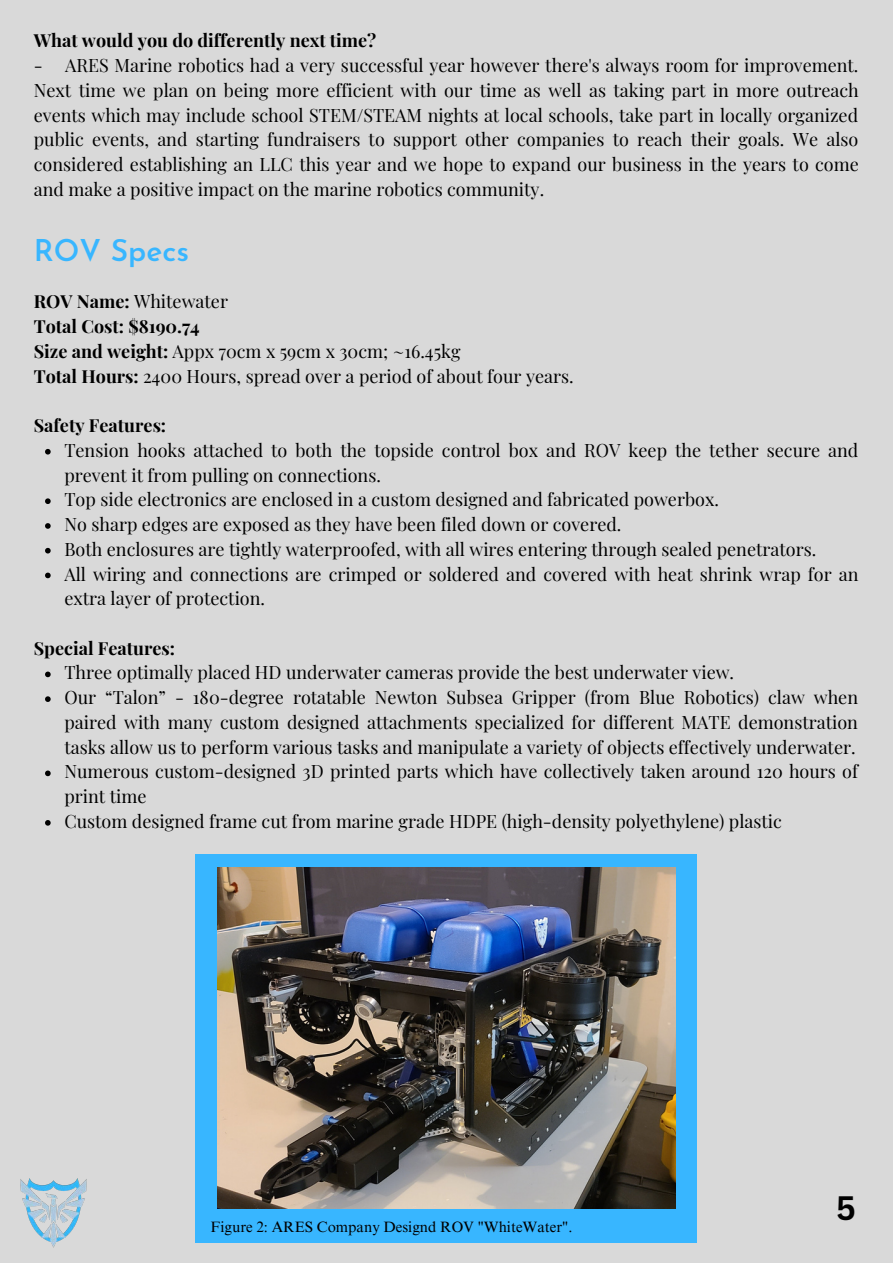
<style>
.page{position:relative;width:893px;height:1264px;background:#fff}
.page>*{position:absolute;margin:0;border:0;box-sizing:border-box;transform-origin:0 0}
.t1{font:700 33px "Canva Sans";color:#000}
.t2{font:600 30px "Josefin Sans";color:#38b6ff}
.t3{font:18px/24.8px "Playfair Display";color:#000}
.t4{font:700 18px "Playfair Display";color:#000}
.t5{font:15px "Times NRMT Pro";color:#000}
.s1{font-weight:700}
</style>
<div class="page">
<div style="left:0;top:0;width:892px;height:1262px;background:#d9d9d9"></div>
<img style="left:20px;top:1178px;width:67px;height:70px">
<svg style="left:45px;top:449px;width:6px;height:5px"></svg>
<svg style="left:45px;top:498px;width:6px;height:6px"></svg>
<svg style="left:45px;top:523px;width:6px;height:6px"></svg>
<svg style="left:45px;top:548px;width:6px;height:5px"></svg>
<svg style="left:45px;top:572px;width:6px;height:6px"></svg>
<svg style="left:45px;top:671px;width:6px;height:6px"></svg>
<svg style="left:45px;top:696px;width:6px;height:6px"></svg>
<svg style="left:45px;top:770px;width:6px;height:6px"></svg>
<svg style="left:45px;top:820px;width:6px;height:5px"></svg>
<div style="left:196px;top:854px;width:500px;height:388px;background:#38b6ff"></div>
<img style="left:217px;top:867px;width:458px;height:341px">
<p class="t4" style="left:34px;top:28px;width:344px">What would you do differently next time?</p>
<p class="t3" style="left:34px;top:52px;width:826px;text-align:justify">- ARES Marine robotics had a very successful year however there's always room for improvement.<br>Next time we plan on being more efficient with our time as well as taking part in more outreach events which may include school STEM/STEAM nights at local schools, take part in locally organized public events, and starting fundraisers to support other companies to reach their goals. We also considered establishing an LLC this year and we hope to expand our business in the years to come and make a positive impact on the marine robotics community.</p>
<p class="t2" style="left:34px;top:238px;width:157px">ROV Specs</p>
<p class="t3" style="left:34px;top:288px;width:196px"><span class="s1">ROV Name:</span> Whitewater</p>
<p class="t4" style="left:34px;top:313px;width:167px">Total Cost: $8190.74</p>
<p class="t3" style="left:34px;top:338px;width:428px"><span class="s1">Size and weight:</span> Appx 70cm x 59cm x 30cm; ~16.45kg</p>
<p class="t3" style="left:34px;top:363px;width:541px"><span class="s1">Total Hours:</span> 2400 Hours, spread over a period of about four years.</p>
<p class="t4" style="left:34px;top:412px;width:134px">Safety Features:</p>
<p class="t3" style="left:64px;top:437px;width:795px">Tension hooks attached to both the topside control box and ROV keep the tether secure and prevent it from pulling on connections.</p>
<p class="t3" style="left:64px;top:486px;width:656px">Top side electronics are enclosed in a custom designed and fabricated powerbox.</p>
<p class="t3" style="left:64px;top:511px;width:558px">No sharp edges are exposed as they have been filed down or covered.</p>
<p class="t3" style="left:64px;top:536px;width:753px">Both enclosures are tightly waterproofed, with all wires entering through sealed penetrators.</p>
<p class="t3" style="left:64px;top:560px;width:795px">All wiring and connections are crimped or soldered and covered with heat shrink wrap for an extra layer of protection.</p>
<p class="t4" style="left:34px;top:635px;width:143px">Special Features:</p>
<p class="t3" style="left:64px;top:659px;width:671px">Three optimally placed HD underwater cameras provide the best underwater view.</p>
<p class="t3" style="left:64px;top:684px;width:795px;text-align:justify">Our “Talon” - 180-degree rotatable Newton Subsea Gripper (from Blue Robotics) claw when paired with many custom designed attachments specialized for different MATE demonstration tasks allow us to perform various tasks and manipulate a variety of objects effectively underwater.</p>
<p class="t3" style="left:64px;top:758px;width:795px">Numerous custom-designed 3D printed parts which have collectively taken around 120 hours of print time</p>
<p class="t3" style="left:64px;top:808px;width:719px">Custom designed frame cut from marine grade HDPE (high-density polyethylene) plastic</p>
<p class="t5" style="left:210px;top:1220px;width:363px">Figure 2: ARES Company Designd ROV "WhiteWater".</p>
<p class="t1" style="left:836px;top:1185px;width:21px">5</p>
</div>
